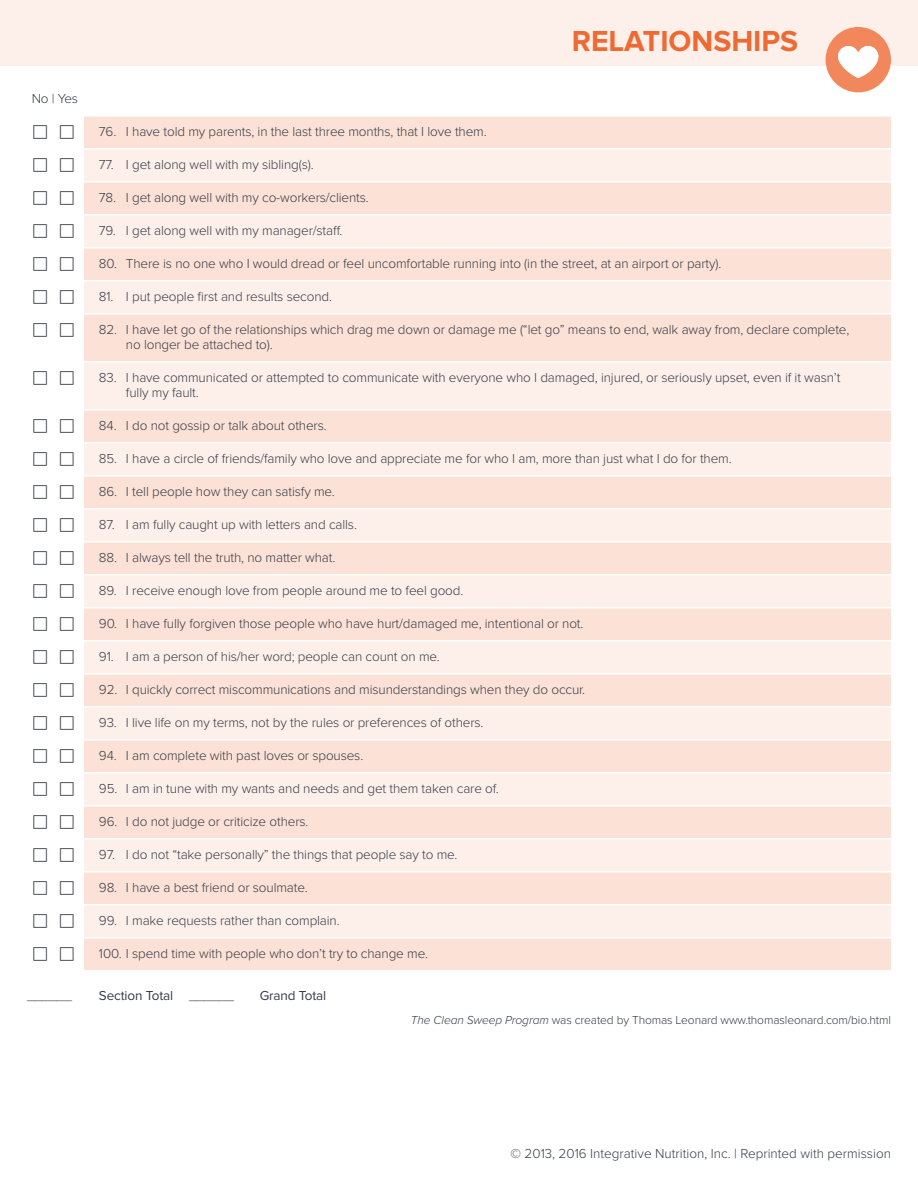
<style>
.page{position:relative;width:918px;height:1188px;background:#fff}
.page>*{position:absolute;margin:0;border:0;box-sizing:border-box;transform-origin:0 0}
.t1{font:700 30px "Proxima Nova";color:#ef6a32}
.t2{font:300 13.5px/15px "Proxima Nova";letter-spacing:-.01em;color:#373b47}
.t3{font:13.5px "Proxima Nova";letter-spacing:-.01em;color:#373b47}
.t4{font:300 12px "Proxima Nova";letter-spacing:-.01em;color:#373b47}
.s1{font-weight:300}
.s2{font-style:italic}
</style>
<div class="page">
<div style="left:0;top:0;width:918px;height:65px;background:#fdf0eb"></div>
<div style="left:84px;top:117px;width:807px;height:31px;background:#fce1d6"></div>
<div style="left:84px;top:150px;width:807px;height:31px;background:#fdf0eb"></div>
<div style="left:84px;top:183px;width:807px;height:31px;background:#fce1d6"></div>
<div style="left:84px;top:216px;width:807px;height:31px;background:#fdf0eb"></div>
<div style="left:84px;top:249px;width:807px;height:31px;background:#fce1d6"></div>
<div style="left:84px;top:282px;width:807px;height:31px;background:#fdf0eb"></div>
<div style="left:84px;top:315px;width:807px;height:46px;background:#fce1d6"></div>
<div style="left:84px;top:363px;width:807px;height:46px;background:#fdf0eb"></div>
<div style="left:84px;top:411px;width:807px;height:31px;background:#fce1d6"></div>
<div style="left:84px;top:444px;width:807px;height:31px;background:#fdf0eb"></div>
<div style="left:84px;top:477px;width:807px;height:31px;background:#fce1d6"></div>
<div style="left:84px;top:510px;width:807px;height:31px;background:#fdf0eb"></div>
<div style="left:84px;top:543px;width:807px;height:31px;background:#fce1d6"></div>
<div style="left:84px;top:576px;width:807px;height:31px;background:#fdf0eb"></div>
<div style="left:84px;top:609px;width:807px;height:31px;background:#fce1d6"></div>
<div style="left:84px;top:642px;width:807px;height:31px;background:#fdf0eb"></div>
<div style="left:84px;top:675px;width:807px;height:31px;background:#fce1d6"></div>
<div style="left:84px;top:708px;width:807px;height:31px;background:#fdf0eb"></div>
<div style="left:84px;top:741px;width:807px;height:31px;background:#fce1d6"></div>
<div style="left:84px;top:774px;width:807px;height:31px;background:#fdf0eb"></div>
<div style="left:84px;top:807px;width:807px;height:31px;background:#fce1d6"></div>
<div style="left:84px;top:840px;width:807px;height:31px;background:#fdf0eb"></div>
<div style="left:84px;top:873px;width:807px;height:31px;background:#fce1d6"></div>
<div style="left:84px;top:906px;width:807px;height:31px;background:#fdf0eb"></div>
<div style="left:84px;top:939px;width:807px;height:31px;background:#fce1d6"></div>
<div style="left:826px;top:27px;width:65px;height:65px;background:#f2875b;border-radius:50%"></div>
<svg style="left:838px;top:46px;width:40px;height:32px"></svg>
<p class="t2" style="left:32px;top:91px;width:48px">No | Yes</p>
<h1 class="t1" style="left:572px;top:23px;width:228px">RELATIONSHIPS</h1>
<p class="t2" style="left:99px;top:124px;width:389px">76. I have told my parents, in the last three months, that I love them.</p>
<p class="t2" style="left:99px;top:157px;width:216px">77. I get along well with my sibling(s).</p>
<p class="t2" style="left:99px;top:190px;width:271px">78. I get along well with my co-workers/clients.</p>
<p class="t2" style="left:99px;top:223px;width:245px">79. I get along well with my manager/staff.</p>
<p class="t2" style="left:99px;top:256px;width:624px">80. There is no one who I would dread or feel uncomfortable running into (in the street, at an airport or party).</p>
<p class="t2" style="left:99px;top:289px;width:235px">81. I put people first and results second.</p>
<p class="t2" style="left:126px;top:322px;width:725px;text-indent:-27px">82. I have let go of the relationships which drag me down or damage me (“let go” means to end, walk away from, declare complete, no longer be attached to).</p>
<p class="t2" style="left:126px;top:370px;width:716px;text-indent:-27px">83. I have communicated or attempted to communicate with everyone who I damaged, injured, or seriously upset, even if it wasn’t fully my fault.</p>
<p class="t2" style="left:99px;top:418px;width:229px">84. I do not gossip or talk about others.</p>
<p class="t2" style="left:99px;top:451px;width:634px">85. I have a circle of friends/family who love and appreciate me for who I am, more than just what I do for them.</p>
<p class="t2" style="left:99px;top:484px;width:237px">86. I tell people how they can satisfy me.</p>
<p class="t2" style="left:99px;top:517px;width:259px">87. I am fully caught up with letters and calls.</p>
<p class="t2" style="left:99px;top:550px;width:238px">88. I always tell the truth, no matter what.</p>
<p class="t2" style="left:99px;top:583px;width:366px">89. I receive enough love from people around me to feel good.</p>
<p class="t2" style="left:99px;top:616px;width:486px">90. I have fully forgiven those people who have hurt/damaged me, intentional or not.</p>
<p class="t2" style="left:99px;top:649px;width:342px">91. I am a person of his/her word; people can count on me.</p>
<p class="t2" style="left:99px;top:682px;width:488px">92. I quickly correct miscommunications and misunderstandings when they do occur.</p>
<p class="t2" style="left:99px;top:715px;width:386px">93. I live life on my terms, not by the rules or preferences of others.</p>
<p class="t2" style="left:99px;top:748px;width:266px">94. I am complete with past loves or spouses.</p>
<p class="t2" style="left:99px;top:781px;width:401px">95. I am in tune with my wants and needs and get them taken care of.</p>
<p class="t2" style="left:99px;top:814px;width:211px">96. I do not judge or criticize others.</p>
<p class="t2" style="left:99px;top:847px;width:360px">97. I do not “take personally” the things that people say to me.</p>
<p class="t2" style="left:99px;top:880px;width:210px">98. I have a best friend or soulmate.</p>
<p class="t2" style="left:99px;top:913px;width:242px">99. I make requests rather than complain.</p>
<p class="t2" style="left:99px;top:946px;width:331px">100. I spend time with people who don’t try to change me.</p>
<p class="t2" style="left:27px;top:988px;width:47px">______</p>
<p class="t3" style="left:99px;top:988px;width:137px">Section Total <span class="s1">______</span></p>
<p class="t3" style="left:260px;top:988px;width:68px">Grand Total</p>
<p class="t4" style="left:411px;top:1013px;width:482px"><span class="s2">The Clean Sweep Program</span> was created by Thomas Leonard www.thomasleonard.com/bio.html</p>
<p class="t2" style="left:511px;top:1147px;width:382px">© 2013, 2016 Integrative Nutrition, Inc. | Reprinted with permission</p>
</div>
